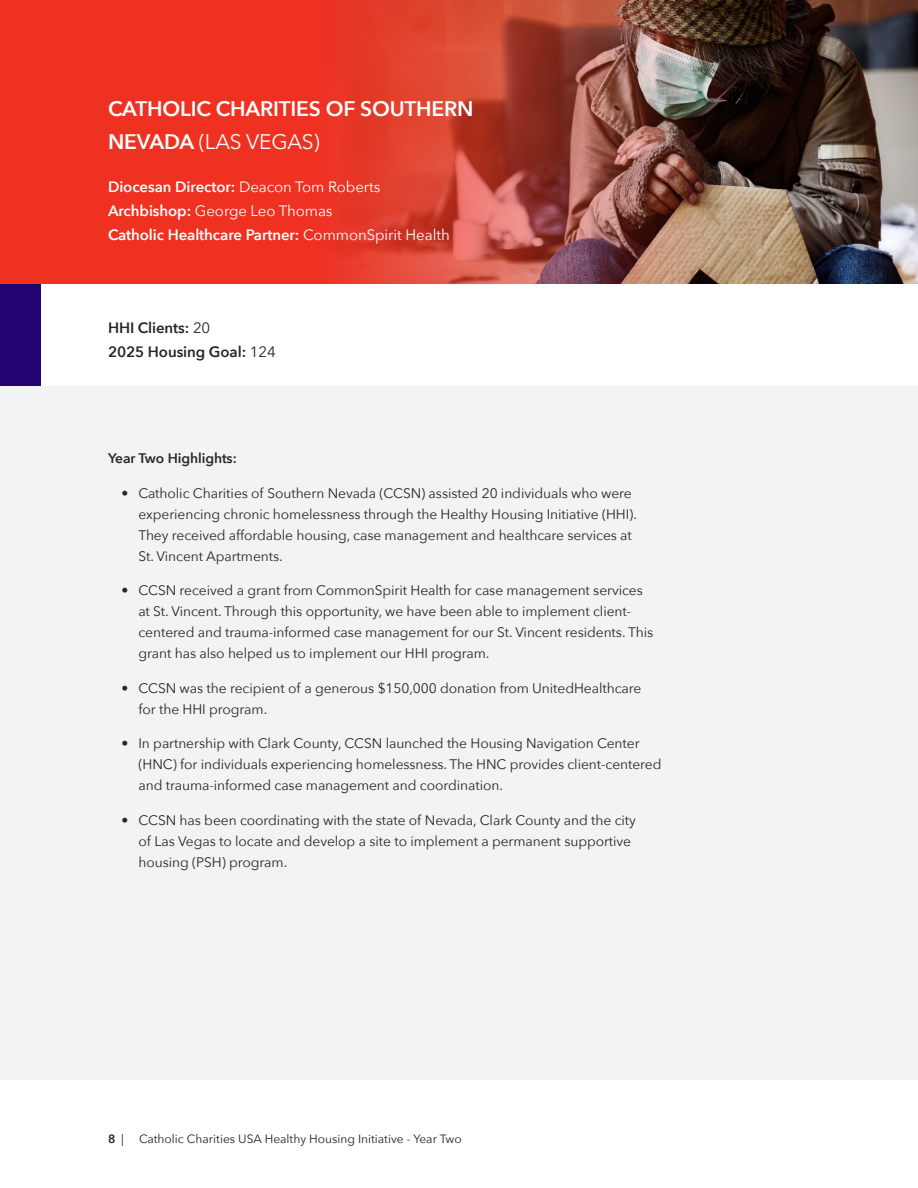
<style>
.page{position:relative;width:918px;height:1188px;background:#fff}
.page>*{position:absolute;margin:0;border:0;box-sizing:border-box;transform-origin:0 0}
.Headers_white{font:600 21px/33px "Avenir Next";letter-spacing:-.01em;color:#fff}
.main_body_text{font:600 15px "Avenir Next";letter-spacing:-.005em;color:#fff}
.main_body_text-2{font:600 15px "Avenir Next";letter-spacing:-.005em;color:#282526}
.main_body_text-3{font:15px "Avenir Next";letter-spacing:-.005em;color:#fff}
.main_body_text-4{font:13.8px/21px "Avenir Next";letter-spacing:-.005em;color:#282526}
.main_body_text-5{font:600 13.8px "Avenir Next";letter-spacing:-.005em;color:#282526}
.t1{font:12px "Avenir Next";color:#231f20}
.t2{font:600 12px "Avenir Next";color:#231f20}
.s1{font-weight:400}
.s2{font-weight:600}
</style>
<div class="page">
<div style="left:0;top:284px;width:40px;height:103px;background:#22036f"></div>
<div style="left:0;top:386px;width:918px;height:694px;background:#f2f3f4"></div>
<div style="left:0;top:0;width:881px;height:284px;background:#ef3122"></div>
<img style="left:336px;top:0;width:582px;height:284px">
<p class="Headers_white" style="left:108px;top:92px;width:367px">CATHOLIC CHARITIES OF SOUTHERN<br>NEVADA <span class="s1">(LAS VEGAS)</span></p>
<p class="main_body_text" style="left:108px;top:174px;width:274px">Diocesan Director: <span class="s1">Deacon Tom Roberts</span></p>
<p class="main_body_text-3" style="left:108px;top:199px;width:226px"><span class="s2">Archbishop:</span> George Leo Thomas</p>
<p class="main_body_text" style="left:108px;top:222px;width:343px">Catholic Healthcare Partner: <span class="s1">CommonSpirit Health</span></p>
<p class="main_body_text-2" style="left:108px;top:314px;width:104px">HHI Clients: <span class="s1">20</span></p>
<p class="main_body_text-2" style="left:108px;top:338px;width:169px">2025 Housing Goal: <span class="s1">124</span></p>
<p class="main_body_text-5" style="left:108px;top:446px;width:130px">Year Two Highlights:</p>
<p class="main_body_text-4" style="left:138px;top:482px;width:500px;text-indent:-17px">• Catholic Charities of Southern Nevada (CCSN) assisted 20 individuals who were experiencing chronic homelessness through the Healthy Housing Initiative (HHI).<br>They received affordable housing, case management and healthcare services at St. Vincent Apartments.</p>
<p class="main_body_text-4" style="left:138px;top:579px;width:516px;text-indent:-17px">• CCSN received a grant from CommonSpirit Health for case management services at St. Vincent. Through this opportunity, we have been able to implement client&shy;centered and trauma-informed case management for our St. Vincent residents. This grant has also helped us to implement our HHI program.</p>
<p class="main_body_text-4" style="left:138px;top:677px;width:504px;text-indent:-17px">• CCSN was the recipient of a generous $150,000 donation from UnitedHealthcare for the HHI program.</p>
<p class="main_body_text-4" style="left:138px;top:732px;width:525px;text-indent:-17px">• In partnership with Clark County, CCSN launched the Housing Navigation Center (HNC) for individuals experiencing homelessness. The HNC provides client-centered and trauma-informed case management and coordination.</p>
<p class="main_body_text-4" style="left:138px;top:809px;width:499px;text-indent:-17px">• CCSN has been coordinating with the state of Nevada, Clark County and the city of Las Vegas to locate and develop a site to implement a permanent supportive housing (PSH) program.</p>
<p class="t2" style="left:108px;top:1129px;width:17px">8 <span class="s1">|</span></p>
<p class="t1" style="left:139px;top:1129px;width:324px">Catholic Charities USA Healthy Housing Initiative - Year Two</p>
</div>
